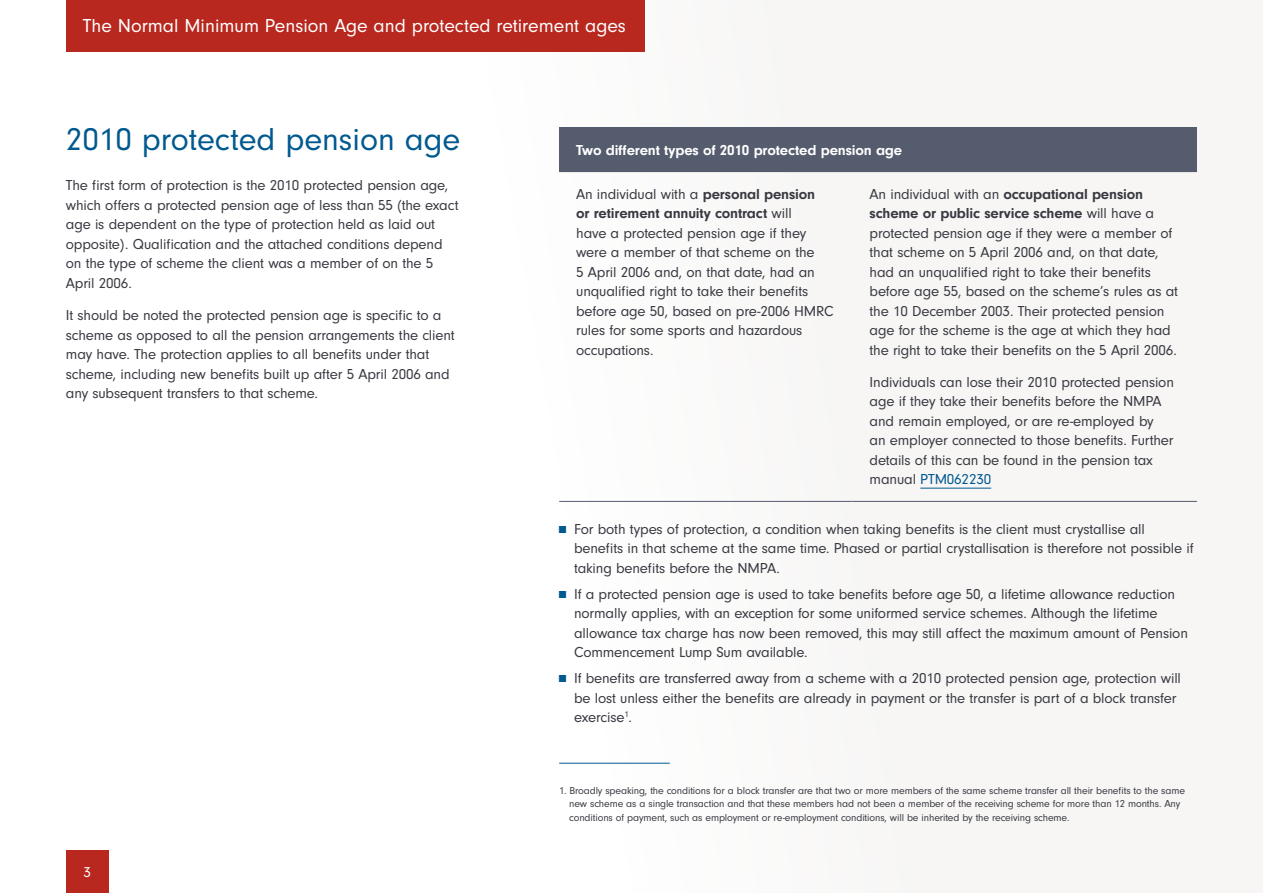
<style>
.page{position:relative;width:1263px;height:893px;background:#fff}
.page>*{position:absolute;margin:0;border:0;box-sizing:border-box;transform-origin:0 0}
.t1{font:33px "Neuzeit Gro";color:#00598f}
.t2{font:19.5px "Neuzeit Gro";color:#fff}
.t3{font:15px/19.5px "Neuzeit Gro";letter-spacing:-.01em;color:#383941}
.t4{font:700 15px "Neuzeit Gro";letter-spacing:-.01em;color:#fff}
.t5{font:15px "Neuzeit Gro";color:#fff}
.t6{font:10.5px/13.5px "Neuzeit Gro";letter-spacing:-.01em;color:#383941}
.s1{font-weight:700}
.s2{color:#00598f}
.s3{font-weight:300;font-size:10.5px;color:#00598f}
</style>
<div class="page">
<div style="left:66px;top:850px;width:42px;height:43px;background:#b8281f"></div>
<div style="left:559px;top:128px;width:638px;height:44px;background:#555c6e"></div>
<hr style="left:559px;top:501px;width:294px;height:1px;background:#555c6e">
<hr style="left:853px;top:501px;width:344px;height:1px;background:#555c6e">
<hr style="left:920px;top:488px;width:71px;height:1px;background:#00598f">
<hr style="left:559px;top:763px;width:111px;height:1px;background:#00598f">
<div style="left:66px;top:0;width:578px;height:51px;background:#b8281f"></div>
<h2 class="t2" style="left:83px;top:15px;width:544px">The Normal Minimum Pension Age and protected retirement ages</h2>
<h1 class="t1" style="left:66px;top:121px;width:396px">2010 protected pension age</h1>
<p class="t3" style="left:66px;top:176px;width:394px">The first form of protection is the 2010 protected pension age, which offers a protected pension age of less than 55 (the exact age is dependent on the type of protection held as laid out opposite). Qualification and the attached conditions depend on the type of scheme the client was a member of on the 5<br>April 2006.</p>
<p class="t3" style="left:66px;top:306px;width:390px">It should be noted the protected pension age is specific to a scheme as opposed to all the pension arrangements the client may have. The protection applies to all benefits under that scheme, including new benefits built up after 5 April 2006 and any subsequent transfers to that scheme.</p>
<p class="t5" style="left:83px;top:864px;width:9px">3</p>
<p class="t4" style="left:576px;top:141px;width:327px">Two different types of 2010 protected pension age</p>
<p class="t3" style="left:576px;top:184px;width:259px">An individual with a <span class="s1">personal pension<br>or retirement annuity contract</span> will<br>have a protected pension age if they were a member of that scheme on the<br>5 April 2006 and, on that date, had an unqualified right to take their benefits before age 50, based on pre-2006 HMRC rules for some sports and hazardous occupations.</p>
<p class="t3" style="left:870px;top:184px;width:310px">An individual with an <span class="s1">occupational pension scheme or public service scheme</span> will have a protected pension age if they were a member of that scheme on 5 April 2006 and, on that date, had an unqualified right to take their benefits before age 55, based on the scheme’s rules as at the 10 December 2003. Their protected pension age for the scheme is the age at which they had the right to take their benefits on the 5 April 2006.</p>
<p class="t3" style="left:870px;top:372px;width:306px">Individuals can lose their 2010 protected pension age if they take their benefits before the NMPA and remain employed, or are re-employed by<br>an employer connected to those benefits. Further details of this can be found in the pension tax manual <span class="s2">PTM062230</span></p>
<p class="t3" style="left:574px;top:519px;width:621px;text-indent:-15px"><span class="s3">■</span> For both types of protection, a condition when taking benefits is the client must crystallise all benefits in that scheme at the same time. Phased or partial crystallisation is therefore not possible if taking benefits before the NMPA.</p>
<p class="t3" style="left:574px;top:584px;width:615px;text-indent:-15px"><span class="s3">■</span> If a protected pension age is used to take benefits before age 50, a lifetime allowance reduction normally applies, with an exception for some uniformed service schemes. Although the lifetime allowance tax charge has now been removed, this may still affect the maximum amount of Pension Commencement Lump Sum available.</p>
<p class="t3" style="left:574px;top:669px;width:608px;text-indent:-15px"><span class="s3">■</span> If benefits are transferred away from a scheme with a 2010 protected pension age, protection will be lost unless either the benefits are already in payment or the transfer is part of a block transfer exercise<sup>1</sup>.</p>
<p class="t6" style="left:569px;top:784px;width:617px;text-indent:-10px">1. Broadly speaking, the conditions for a block transfer are that two or more members of the same scheme transfer all their benefits to the same new scheme as a single transaction and that these members had not been a member of the receiving scheme for more than 12 months. Any conditions of payment, such as employment or re-employment conditions, will be inherited by the receiving scheme.</p>
</div>
